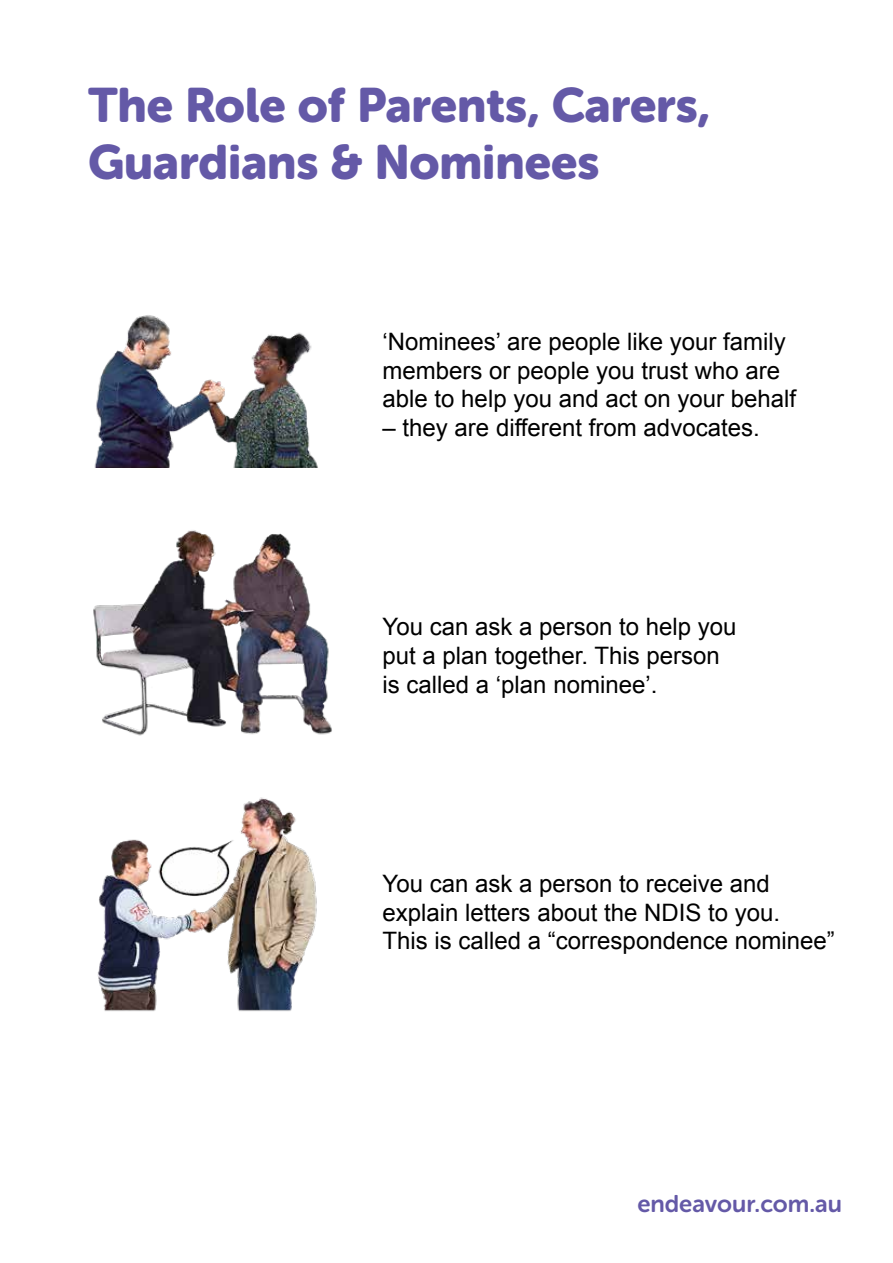
<style>
.page{position:relative;width:893px;height:1263px;background:#fff}
.page>*{position:absolute;margin:0;border:0;box-sizing:border-box;transform-origin:0 0}
.t1{font:48px/57.6px "Museo Sans Rounded 900";color:#6459a7}
.t2{font:24px/28.8px "Arial";color:#000}
.t3{font:24px "Museo Sans Rounded 700";color:#6459a7}
</style>
<div class="page">
<img style="left:94px;top:315px;width:224px;height:153px">
<img style="left:93px;top:530px;width:239px;height:206px">
<img style="left:98px;top:797px;width:219px;height:214px">
<h1 class="t1" style="left:88px;top:76px;width:623px">The Role of Parents, Carers,<br>Guardians &amp; Nominees</h1>
<p class="t2" style="left:383px;top:327px;width:415px">‘Nominees’ are people like your family members or people you trust who are able to help you and act on your behalf</p>
<p class="t2" style="left:383px;top:414px;width:379px">– they are different from advocates.</p>
<p class="t2" style="left:383px;top:613px;width:356px">You can ask a person to help you put a plan together. This person is called a ‘plan nominee’.</p>
<p class="t2" style="left:383px;top:869px;width:454px">You can ask a person to receive and explain letters about the NDIS to you.<br>This is called a “correspondence nominee”</p>
<p class="t3" style="left:637px;top:1190px;width:206px">endeavour.com.au</p>
</div>
